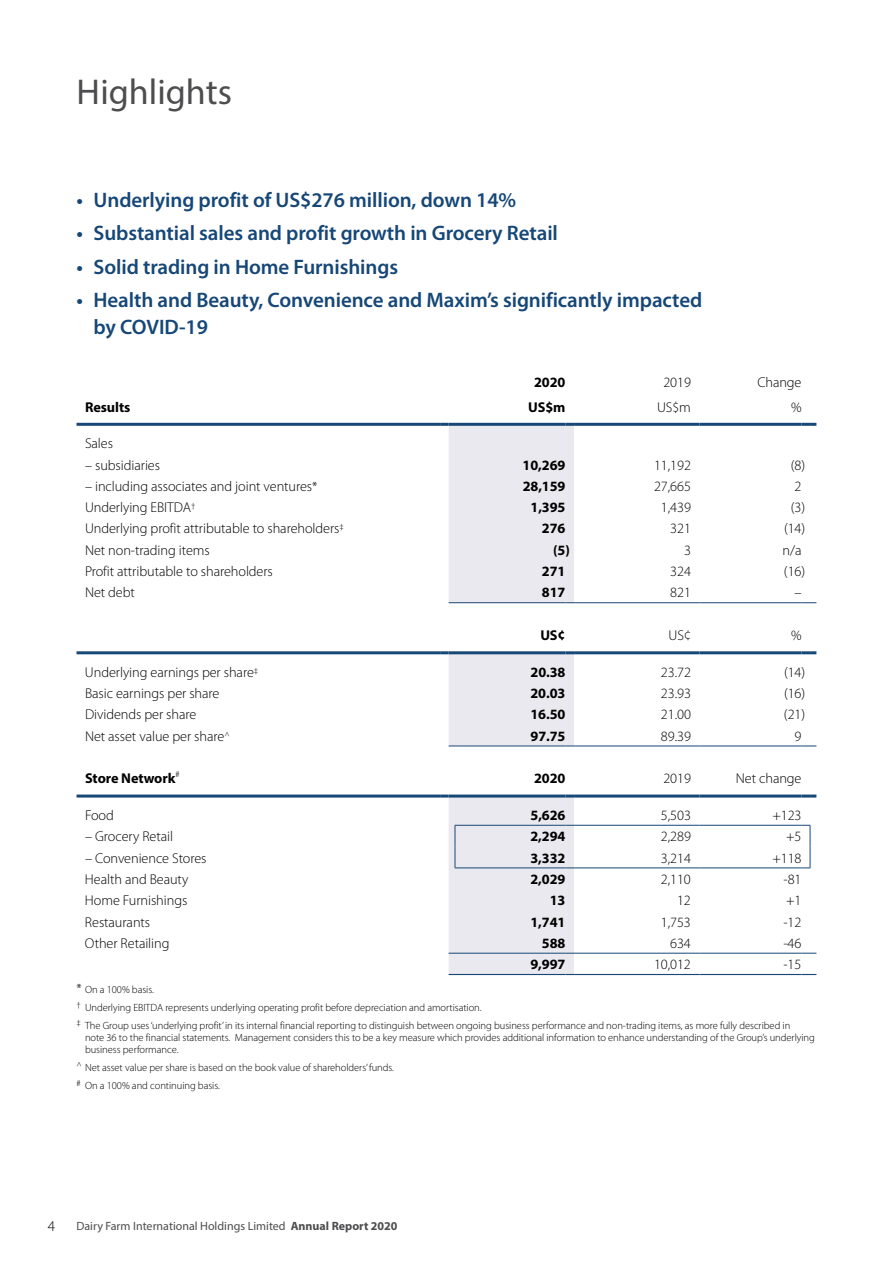
<style>
.page{position:relative;width:893px;height:1263px;background:#fff}
.page>*{position:absolute;margin:0;border:0;box-sizing:border-box;transform-origin:0 0}
.t1{font:36px "Myriad Pro";color:#4d4d4f}
.t2{font:600 21px/27px "Myriad Pro";letter-spacing:-.005em;color:#164777}
.t3{font:300 15px "Myriad Pro";color:#000}
.t4{font:300 14.25px "Myriad Pro";letter-spacing:-.005em;color:#000}
.t5{font:700 14.25px "Myriad Pro";letter-spacing:-.005em;color:#000}
.t6{font:12px "Myriad Pro";color:#4d4d4f}
.t7{font:300 10.5px/18px "Myriad Pro";letter-spacing:-.005em;color:#000}
.s1{font-size:13.5px}
.s2{font-weight:700}
</style>
<div class="page">
<svg style="left:449px;top:426px;width:125px;height:548px;fill:#eae9ef"></svg>
<hr style="left:455px;top:974px;width:111px;height:1px;background:#164777">
<hr style="left:574px;top:974px;width:117px;height:1px;background:#164777">
<hr style="left:699px;top:974px;width:102px;height:1px;background:#164777">
<svg style="left:801px;top:974px;width:15px;height:1px"></svg>
<svg style="left:801px;top:953px;width:15px;height:1px"></svg>
<svg style="left:801px;top:746px;width:15px;height:1px"></svg>
<svg style="left:77px;top:651px;width:8px;height:3px"></svg>
<hr style="left:85px;top:651px;width:355px;height:3px;background:#164777">
<svg style="left:440px;top:651px;width:15px;height:3px"></svg>
<hr style="left:455px;top:651px;width:111px;height:3px;background:#164777">
<svg style="left:566px;top:651px;width:8px;height:3px"></svg>
<hr style="left:574px;top:651px;width:117px;height:3px;background:#164777">
<svg style="left:691px;top:651px;width:8px;height:3px"></svg>
<hr style="left:699px;top:651px;width:102px;height:3px;background:#164777">
<svg style="left:801px;top:651px;width:15px;height:3px"></svg>
<hr style="left:455px;top:602px;width:111px;height:1px;background:#164777">
<hr style="left:574px;top:602px;width:117px;height:1px;background:#164777">
<hr style="left:699px;top:602px;width:102px;height:1px;background:#164777">
<svg style="left:801px;top:602px;width:15px;height:1px"></svg>
<hr style="left:455px;top:746px;width:111px;height:1px;background:#164777">
<hr style="left:574px;top:746px;width:117px;height:1px;background:#164777">
<hr style="left:699px;top:746px;width:102px;height:1px;background:#164777">
<hr style="left:455px;top:953px;width:111px;height:1px;background:#164777">
<hr style="left:574px;top:953px;width:117px;height:1px;background:#164777">
<hr style="left:699px;top:953px;width:102px;height:1px;background:#164777">
<svg style="left:77px;top:423px;width:8px;height:3px"></svg>
<hr style="left:85px;top:423px;width:355px;height:3px;background:#164777">
<svg style="left:440px;top:423px;width:15px;height:3px"></svg>
<hr style="left:455px;top:423px;width:111px;height:3px;background:#164777">
<svg style="left:566px;top:423px;width:8px;height:3px"></svg>
<hr style="left:574px;top:423px;width:117px;height:3px;background:#164777">
<svg style="left:691px;top:423px;width:8px;height:3px"></svg>
<hr style="left:699px;top:423px;width:102px;height:3px;background:#164777">
<svg style="left:801px;top:423px;width:15px;height:3px"></svg>
<svg style="left:77px;top:794px;width:8px;height:3px"></svg>
<hr style="left:85px;top:794px;width:355px;height:3px;background:#164777">
<svg style="left:440px;top:794px;width:15px;height:3px"></svg>
<hr style="left:455px;top:794px;width:111px;height:3px;background:#164777">
<svg style="left:566px;top:794px;width:8px;height:3px"></svg>
<hr style="left:574px;top:794px;width:117px;height:3px;background:#164777">
<svg style="left:691px;top:794px;width:8px;height:3px"></svg>
<hr style="left:699px;top:794px;width:102px;height:3px;background:#164777">
<svg style="left:801px;top:794px;width:15px;height:3px"></svg>
<hr style="left:455px;top:825px;width:111px;height:1px;background:#164777">
<hr style="left:574px;top:825px;width:117px;height:1px;background:#164777">
<hr style="left:699px;top:825px;width:102px;height:1px;background:#164777">
<svg style="left:455px;top:825px;width:1px;height:43px"></svg>
<hr style="left:455px;top:868px;width:111px;height:1px;background:#164777">
<hr style="left:574px;top:868px;width:117px;height:1px;background:#164777">
<hr style="left:699px;top:868px;width:102px;height:1px;background:#164777">
<svg style="left:801px;top:825px;width:10px;height:44px"></svg>
<h1 class="t1" style="left:77px;top:69px;width:157px">Highlights</h1>
<h2 class="t2" style="left:77px;top:187px;width:441px">• Underlying profit of US$276 million, down 14%</h2>
<h2 class="t2" style="left:77px;top:220px;width:483px">• Substantial sales and profit growth in Grocery Retail</h2>
<h2 class="t2" style="left:77px;top:254px;width:323px">• Solid trading in Home Furnishings</h2>
<h2 class="t2" style="left:94px;top:287px;width:610px;text-indent:-17px">• Health and Beauty, Convenience and Maxim’s significantly impacted by COVID-19</h2>
<p class="t5" style="left:534px;top:373px;width:33px">2020</p>
<p class="t4" style="left:663px;top:374px;width:29px">2019</p>
<p class="t4" style="left:757px;top:374px;width:46px">Change</p>
<p class="t5" style="left:85px;top:397px;width:47px">Results</p>
<p class="t5" style="left:528px;top:397px;width:39px">US$m</p>
<p class="t4" style="left:657px;top:399px;width:35px">US$m</p>
<p class="t4" style="left:791px;top:399px;width:12px">%</p>
<p class="t4" style="left:85px;top:436px;width:30px">Sales</p>
<p class="t4" style="left:85px;top:457px;width:77px">– subsidiaries</p>
<p class="t5" style="left:523px;top:455px;width:44px">10,269</p>
<p class="t4" style="left:654px;top:457px;width:38px">11,192</p>
<p class="t4" style="left:791px;top:457px;width:16px">(8)</p>
<p class="t4" style="left:85px;top:478px;width:234px">– including associates and joint ventures<span class="s1">*</span></p>
<p class="t5" style="left:523px;top:477px;width:44px">28,159</p>
<p class="t4" style="left:654px;top:478px;width:38px">27,665</p>
<p class="t4" style="left:795px;top:478px;width:8px">2</p>
<p class="t4" style="left:85px;top:499px;width:112px">Underlying EBITDA<sup>†</sup></p>
<p class="t5" style="left:530px;top:498px;width:37px">1,395</p>
<p class="t4" style="left:661px;top:499px;width:32px">1,439</p>
<p class="t4" style="left:791px;top:499px;width:16px">(3)</p>
<p class="t4" style="left:85px;top:521px;width:260px">Underlying profit attributable to shareholders<sup>‡</sup></p>
<p class="t5" style="left:542px;top:519px;width:25px">276</p>
<p class="t4" style="left:670px;top:521px;width:22px">321</p>
<p class="t4" style="left:784px;top:521px;width:23px">(14)</p>
<p class="t4" style="left:85px;top:542px;width:126px">Net non-trading items</p>
<p class="t5" style="left:553px;top:541px;width:18px">(5)</p>
<p class="t4" style="left:684px;top:542px;width:8px">3</p>
<p class="t4" style="left:783px;top:542px;width:20px">n/a</p>
<p class="t4" style="left:85px;top:563px;width:189px">Profit attributable to shareholders</p>
<p class="t5" style="left:542px;top:562px;width:25px">271</p>
<p class="t4" style="left:670px;top:563px;width:22px">324</p>
<p class="t4" style="left:784px;top:563px;width:23px">(16)</p>
<p class="t4" style="left:85px;top:585px;width:51px">Net debt</p>
<p class="t5" style="left:542px;top:583px;width:25px">817</p>
<p class="t4" style="left:670px;top:585px;width:22px">821</p>
<p class="t4" style="left:794px;top:585px;width:9px">–</p>
<p class="t5" style="left:540px;top:626px;width:27px">US¢</p>
<p class="t4" style="left:669px;top:627px;width:24px">US¢</p>
<p class="t4" style="left:791px;top:627px;width:12px">%</p>
<p class="t4" style="left:85px;top:664px;width:175px">Underlying earnings per share<sup>‡</sup></p>
<p class="t5" style="left:530px;top:663px;width:37px">20.38</p>
<p class="t4" style="left:661px;top:664px;width:32px">23.72</p>
<p class="t4" style="left:784px;top:664px;width:23px">(14)</p>
<p class="t4" style="left:85px;top:685px;width:136px">Basic earnings per share</p>
<p class="t5" style="left:530px;top:684px;width:37px">20.03</p>
<p class="t4" style="left:661px;top:685px;width:32px">23.93</p>
<p class="t4" style="left:784px;top:685px;width:23px">(16)</p>
<p class="t4" style="left:85px;top:707px;width:113px">Dividends per share</p>
<p class="t5" style="left:530px;top:705px;width:37px">16.50</p>
<p class="t4" style="left:661px;top:707px;width:32px">21.00</p>
<p class="t4" style="left:784px;top:707px;width:23px">(21)</p>
<p class="t4" style="left:85px;top:728px;width:146px">Net asset value per share<sup>^</sup></p>
<p class="t5" style="left:530px;top:726px;width:37px">97.75</p>
<p class="t4" style="left:661px;top:728px;width:32px">89.39</p>
<p class="t4" style="left:795px;top:728px;width:8px">9</p>
<p class="t5" style="left:85px;top:769px;width:96px">Store Network<sup>#</sup></p>
<p class="t5" style="left:534px;top:769px;width:33px">2020</p>
<p class="t4" style="left:663px;top:771px;width:29px">2019</p>
<p class="t4" style="left:736px;top:771px;width:67px">Net change</p>
<p class="t4" style="left:85px;top:807px;width:30px">Food</p>
<p class="t5" style="left:530px;top:806px;width:37px">5,626</p>
<p class="t4" style="left:661px;top:807px;width:32px">5,503</p>
<p class="t4" style="left:772px;top:807px;width:31px">+123</p>
<p class="t4" style="left:85px;top:829px;width:90px">– Grocery Retail</p>
<p class="t5" style="left:530px;top:827px;width:37px">2,294</p>
<p class="t4" style="left:661px;top:829px;width:32px">2,289</p>
<p class="t4" style="left:786px;top:829px;width:17px">+5</p>
<p class="t4" style="left:85px;top:850px;width:123px">– Convenience Stores</p>
<p class="t5" style="left:530px;top:848px;width:37px">3,332</p>
<p class="t4" style="left:661px;top:850px;width:32px">3,214</p>
<p class="t4" style="left:772px;top:850px;width:31px">+118</p>
<p class="t4" style="left:85px;top:871px;width:105px">Health and Beauty</p>
<p class="t5" style="left:530px;top:870px;width:37px">2,029</p>
<p class="t4" style="left:661px;top:871px;width:32px">2,110</p>
<p class="t4" style="left:783px;top:871px;width:20px">-81</p>
<p class="t4" style="left:85px;top:893px;width:104px">Home Furnishings</p>
<p class="t5" style="left:550px;top:891px;width:17px">13</p>
<p class="t4" style="left:677px;top:893px;width:15px">12</p>
<p class="t4" style="left:786px;top:893px;width:17px">+1</p>
<p class="t4" style="left:85px;top:914px;width:67px">Restaurants</p>
<p class="t5" style="left:530px;top:912px;width:37px">1,741</p>
<p class="t4" style="left:661px;top:914px;width:32px">1,753</p>
<p class="t4" style="left:783px;top:914px;width:20px">-12</p>
<p class="t4" style="left:85px;top:935px;width:86px">Other Retailing</p>
<p class="t5" style="left:542px;top:934px;width:25px">588</p>
<p class="t4" style="left:670px;top:935px;width:22px">634</p>
<p class="t4" style="left:783px;top:935px;width:20px">-46</p>
<p class="t5" style="left:530px;top:955px;width:37px">9,997</p>
<p class="t4" style="left:654px;top:956px;width:38px">10,012</p>
<p class="t4" style="left:783px;top:956px;width:20px">-15</p>
<p class="t7" style="left:77px;top:981px;width:715px"><span class="s1">*</span> On a 100% basis.<br><sup>†</sup> Underlying EBITDA represents underlying operating profit before depreciation and amortisation.<br><sup>‡</sup> The Group uses ‘underlying profit’ in its internal financial reporting to distinguish between ongoing business performance and non-trading items, as more fully described in</p>
<p class="t7" style="left:85px;top:1032px;width:731px;line-height:12px">note 36 to the financial statements. Management considers this to be a key measure which provides additional information to enhance understanding of the Group’s underlying business performance.</p>
<p class="t7" style="left:77px;top:1059px;width:319px"><sup>^</sup> Net asset value per share is based on the book value of shareholders’ funds. <sup>#</sup> On a 100% and continuing basis.</p>
<p class="t3" style="left:48px;top:1217px;width:9px">4</p>
<p class="t6" style="left:77px;top:1218px;width:323px">Dairy Farm International Holdings Limited <span class="s2">Annual Report 2020</span></p>
</div>
